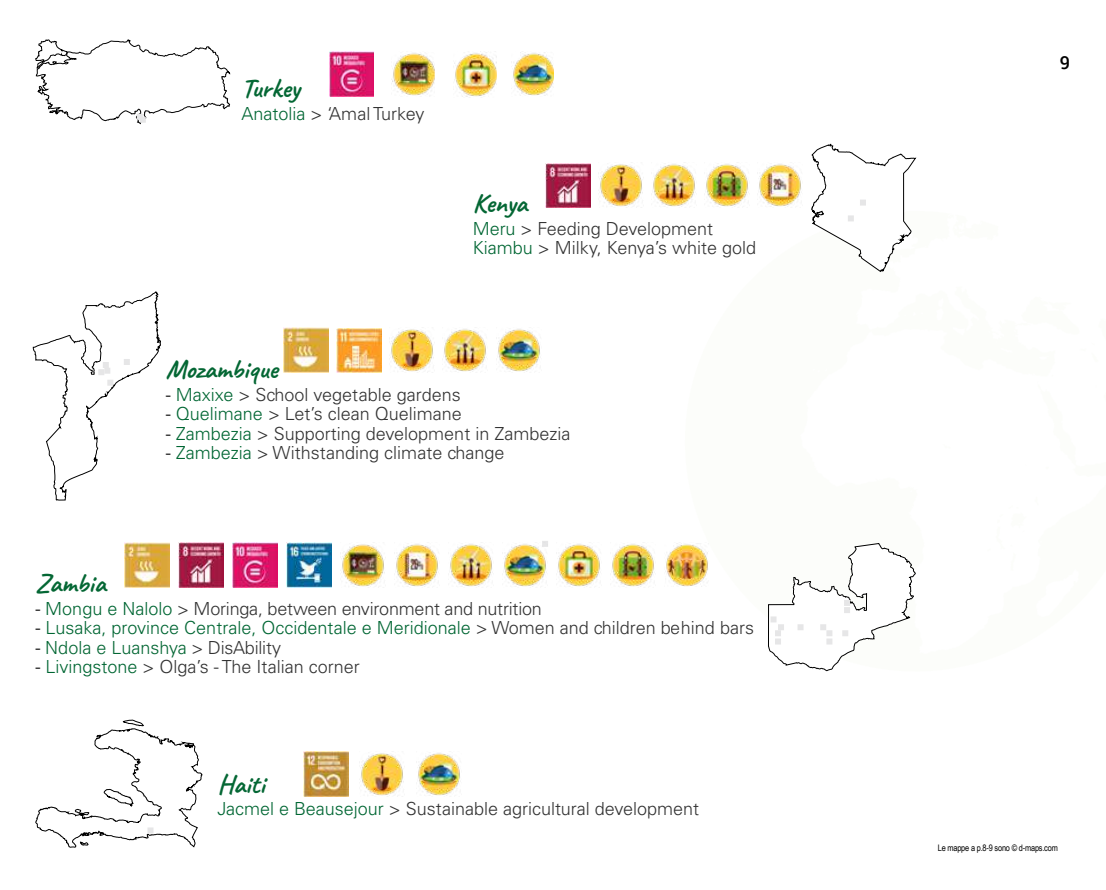
<style>
.page{position:relative;width:1106px;height:890px;background:#fff}
.page>*{position:absolute;margin:0;border:0;box-sizing:border-box;transform-origin:0 0}
.t1{font:700 27px "Caveat";color:#046734}
.t2{font:300 18px/19.5px "Univers LT Std";color:#333}
.t3{font:300 18px "Univers LT Std";color:#063}
.t4{font:300 18px "Univers LT Std";letter-spacing:-.005em;color:#046734}
.t5{font:500 18px "Roboto";color:#000}
.t6{font:9px "Arial Narrow";letter-spacing:-.02em;color:#000}
.s1{color:#063}
.s2{color:#000}
.s3{color:#333}
</style>
<div class="page">
<img style="left:336px;top:328px;width:45px;height:45px">
<img style="left:283px;top:327px;width:45px;height:46px">
<img style="left:391px;top:329px;width:43px;height:44px">
<img style="left:444px;top:329px;width:42px;height:43px">
<img style="left:498px;top:329px;width:42px;height:43px">
<svg style="left:33px;top:291px;width:128px;height:209px"></svg>
<img style="left:359px;top:753px;width:45px;height:44px">
<img style="left:418px;top:753px;width:42px;height:43px">
<img style="left:303px;top:752px;width:45px;height:44px">
<svg style="left:35px;top:719px;width:167px;height:128px"></svg>
<img style="left:454px;top:52px;width:42px;height:45px">
<img style="left:329px;top:52px;width:45px;height:45px">
<img style="left:392px;top:53px;width:43px;height:43px">
<img style="left:511px;top:52px;width:42px;height:44px">
<svg style="left:35px;top:40px;width:195px;height:84px"></svg>
<svg style="left:811px;top:144px;width:106px;height:128px"></svg>
<img style="left:545px;top:163px;width:45px;height:45px">
<img style="left:706px;top:164px;width:42px;height:43px">
<img style="left:653px;top:164px;width:42px;height:43px">
<img style="left:598px;top:164px;width:45px;height:44px">
<img style="left:759px;top:164px;width:42px;height:43px">
<img style="left:178px;top:542px;width:45px;height:45px">
<img style="left:124px;top:542px;width:45px;height:45px">
<img style="left:232px;top:542px;width:45px;height:45px">
<img style="left:286px;top:542px;width:45px;height:45px">
<img style="left:340px;top:544px;width:45px;height:43px">
<img style="left:396px;top:544px;width:42px;height:43px">
<img style="left:450px;top:544px;width:42px;height:43px">
<img style="left:504px;top:542px;width:43px;height:45px">
<img style="left:558px;top:544px;width:42px;height:43px">
<img style="left:612px;top:544px;width:42px;height:43px">
<svg style="left:768px;top:543px;width:148px;height:128px"></svg>
<img style="left:665px;top:543px;width:43px;height:44px">
<h1 class="t1" style="left:241px;top:71px;width:60px">Turkey</h1>
<p class="t2" style="left:241px;top:104px;width:184px"><span class="s1">Anatolia</span> &gt; ‘Amal Turkey</p>
<h1 class="t1" style="left:473px;top:186px;width:56px">Kenya</h1>
<p class="t2" style="left:473px;top:219px;width:285px"><span class="s1">Meru</span> &gt; Feeding Development<br><span class="s1">Kiambu</span> &gt; Milky, Kenya’s white gold</p>
<h1 class="t1" style="left:166px;top:352px;width:113px">Mozambique</h1>
<p class="t2" style="left:166px;top:384px;width:296px"><span class="s2">-</span> <span class="s1">Maxixe</span> &gt; School vegetable gardens</p>
<p class="t2" style="left:166px;top:404px;width:297px"><span class="s2">-</span> <span class="s1">Quelimane</span> &gt; Let’s clean Quelimane</p>
<p class="t2" style="left:166px;top:423px;width:406px"><span class="s2">-</span> <span class="s1">Zambezia</span> &gt; Supporting development in Zambezia</p>
<p class="t2" style="left:166px;top:443px;width:340px"><span class="s2">-</span> <span class="s1">Zambezia</span> &gt; Withstanding climate change</p>
<h1 class="t1" style="left:36px;top:566px;width:72px">Zambia</h1>
<p class="t2" style="left:36px;top:598px;width:508px"><span class="s2">-</span> <span class="s1">Mongu e Nalolo</span> &gt; Moringa, between environment and nutrition</p>
<p class="t3" style="left:36px;top:617px;width:720px"><span class="s2">-</span> Lusaka, province Centrale, Occidentale e Meridionale <span class="s3">&gt; Women and children behind bars</span></p>
<p class="t4" style="left:36px;top:636px;width:247px"><span class="s2">-</span> Ndola e Luanshya <span class="s3">&gt; DisAbility</span></p>
<p class="t2" style="left:36px;top:657px;width:326px"><span class="s2">-</span> <span class="s1">Livingstone</span> &gt; Olga’s - The Italian corner</p>
<h1 class="t1" style="left:217px;top:766px;width:49px">Haiti</h1>
<p class="t2" style="left:217px;top:799px;width:483px"><span class="s1">Jacmel e Beausejour</span> &gt; Sustainable agricultural development</p>
<p class="t5" style="left:1060px;top:50px;width:12px">9</p>
<p class="t6" style="left:937px;top:840px;width:122px">Le mappe a p.8-9 sono © d-maps.com</p>
</div>
